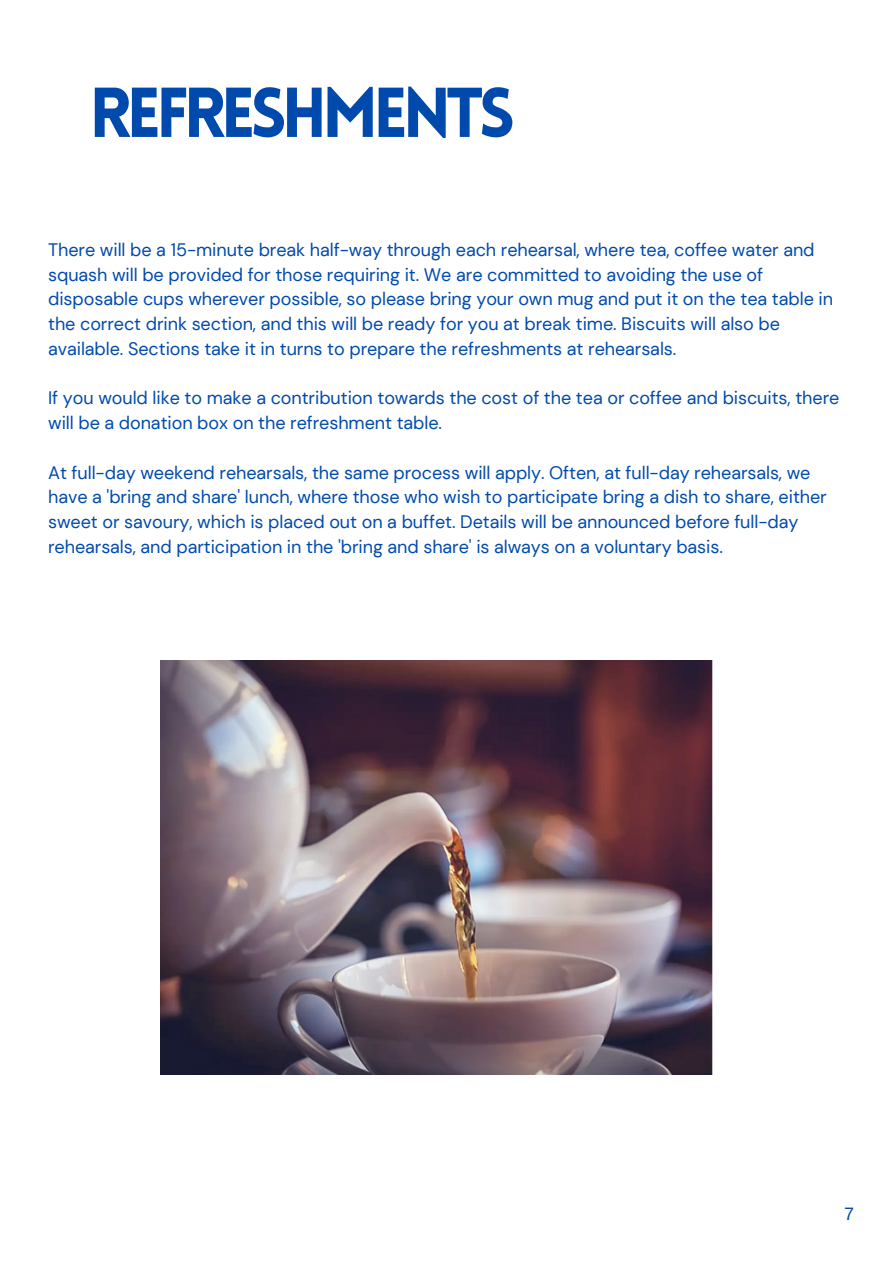
<style>
.page{position:relative;width:893px;height:1264px;background:#fff}
.page>*{position:absolute;margin:0;border:0;box-sizing:border-box;transform-origin:0 0}
.t1{font:900 69px "Lovelo";letter-spacing:-.075em;color:#004aad}
.t2{font:18px/24.8px "DM Sans";letter-spacing:-.005em;color:#004aad}
.t3{font:18px "Arimo";color:#004aad}
</style>
<div class="page">
<img style="left:160px;top:660px;width:552px;height:414px">
<p class="t1" style="left:89px;top:85px;width:427px">REFRESHMENTS</p>
<p class="t2" style="left:48px;top:237px;width:786px">There will be a 15-minute break half-way through each rehearsal, where tea, coffee water and squash will be provided for those requiring it. We are committed to avoiding the use of disposable cups wherever possible, so please bring your own mug and put it on the tea table in the correct drink section, and this will be ready for you at break time. Biscuits will also be available. Sections take it in turns to prepare the refreshments at rehearsals.</p>
<p class="t2" style="left:48px;top:386px;width:792px">If you would like to make a contribution towards the cost of the tea or coffee and biscuits, there will be a donation box on the refreshment table.</p>
<p class="t2" style="left:48px;top:460px;width:780px">At full-day weekend rehearsals, the same process will apply. Often, at full-day rehearsals, we have a 'bring and share' lunch, where those who wish to participate bring a dish to share, either sweet or savoury, which is placed out on a buffet. Details will be announced before full-day rehearsals, and participation in the 'bring and share' is always on a voluntary basis.</p>
<p class="t3" style="left:844px;top:1203px;width:11px">7</p>
</div>
